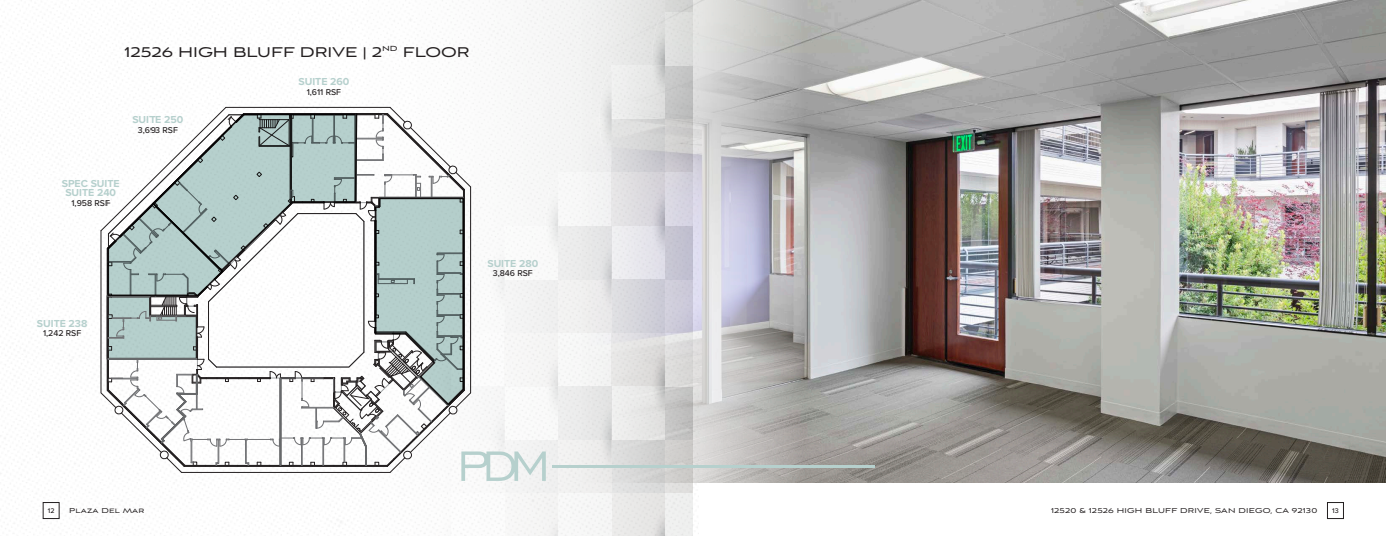
<style>
.page{position:relative;width:1386px;height:536px;background:#fff}
.page>*{position:absolute;margin:0;border:0;box-sizing:border-box;transform-origin:0 0}
.t1{font:17.5px "Aviano Sans";color:#231f20}
.t2{font:700 10.5px "Proxima Nova";color:#b6d0cd}
.t3{font:8.75px "Aviano Sans";letter-spacing:.025em;color:#231f20}
.t4{font:500 8.75px "Proxima Nova";color:#231f20}
.t5{font:500 7px "Proxima Nova";color:#231f20}
</style>
<div class="page">
<svg style="left:324px;top:0;width:256px;height:534px"></svg>
<svg style="left:665px;top:482px;width:28px;height:11px"></svg>
<div style="left:665px;top:493px;width:28px;height:43px;background:#ebeceb"></div>
<div style="left:398px;top:440px;width:53px;height:53px;background:#fcfcfc"></div>
<div style="left:505px;top:386px;width:53px;height:54px;background:linear-gradient(to bottom,#f0f0f0,#fafafa)"></div>
<div style="left:505px;top:279px;width:53px;height:54px;background:#eff0f0"></div>
<div style="left:558px;top:172px;width:54px;height:54px;background:#f8f8f8"></div>
<div style="left:505px;top:333px;width:53px;height:53px;background:#f3f2f2"></div>
<div style="left:558px;top:333px;width:54px;height:53px;background:#f8f8f8"></div>
<div style="left:612px;top:440px;width:53px;height:53px;background:#dddede"></div>
<div style="left:505px;top:226px;width:53px;height:53px;background:#f9f9f9"></div>
<div style="left:558px;top:279px;width:54px;height:54px;background:#f2f2f1"></div>
<div style="left:558px;top:226px;width:54px;height:53px;background:#eceded"></div>
<div style="left:558px;top:386px;width:54px;height:54px;background:#eceded"></div>
<div style="left:505px;top:440px;width:53px;height:53px;background:#f0f0f0"></div>
<div style="left:612px;top:493px;width:53px;height:43px;background:#e8e7e6"></div>
<div style="left:558px;top:440px;width:54px;height:53px;background:#f1f1f0"></div>
<div style="left:558px;top:493px;width:54px;height:43px;background:#f6f7f6"></div>
<div style="left:505px;top:493px;width:53px;height:43px;background:#f6f6f5"></div>
<div style="left:451px;top:440px;width:54px;height:53px;background:#fafaf9"></div>
<div style="left:451px;top:493px;width:54px;height:43px;background:#fcfcfc"></div>
<div style="left:398px;top:493px;width:53px;height:43px;background:#fcfcfc"></div>
<div style="left:344px;top:493px;width:54px;height:43px;background:#fefefe"></div>
<img style="left:546px;top:178px;width:12px;height:85px">
<img style="left:384px;top:480px;width:14px;height:8px">
<img style="left:330px;top:501px;width:14px;height:33px">
<img style="left:547px;top:502px;width:11px;height:34px">
<img style="left:489px;top:480px;width:16px;height:3px">
<img style="left:580px;top:0;width:806px;height:482px">
<svg style="left:100px;top:107px;width:446px;height:373px"></svg>
<hr style="left:552px;top:465px;width:322px;height:2px;background:#b6d0cd">
<div style="left:43px;top:502px;width:17px;height:17px;border:1px solid #231f20"></div>
<div style="left:1327px;top:502px;width:17px;height:17px;border:1px solid #231f20"></div>
<p class="t1" style="left:125px;top:44px;width:346px">12526 HIGH BLUFF DRIVE | 2<sup>nd</sup> FLOOR</p>
<p class="t2" style="left:132px;top:112px;width:52px">SUITE 250</p>
<p class="t4" style="left:138px;top:123px;width:42px">3,693 RSF</p>
<p class="t2" style="left:62px;top:175px;width:59px">SPEC SUITE</p>
<p class="t2" style="left:65px;top:185px;width:52px">SUITE 240</p>
<p class="t4" style="left:72px;top:196px;width:40px">1,958 RSF</p>
<p class="t2" style="left:37px;top:315px;width:52px">SUITE 238</p>
<p class="t4" style="left:43px;top:327px;width:40px">1,242 RSF</p>
<p class="t2" style="left:298px;top:74px;width:52px">SUITE 260</p>
<p class="t4" style="left:307px;top:85px;width:36px">1,611 RSF</p>
<p class="t2" style="left:487px;top:255px;width:52px">SUITE 280</p>
<p class="t4" style="left:493px;top:267px;width:42px">3,846 RSF</p>
<p class="t5" style="left:48px;top:505px;width:8px">12</p>
<p class="t3" style="left:69px;top:506px;width:77px">Plaza Del Mar</p>
<p class="t3" style="left:1051px;top:506px;width:268px">12520 &amp; 12526 HIGH BLUFF DRIVE, SAN DIEGO, CA 92130</p>
<p class="t5" style="left:1332px;top:505px;width:8px">13</p>
</div>
